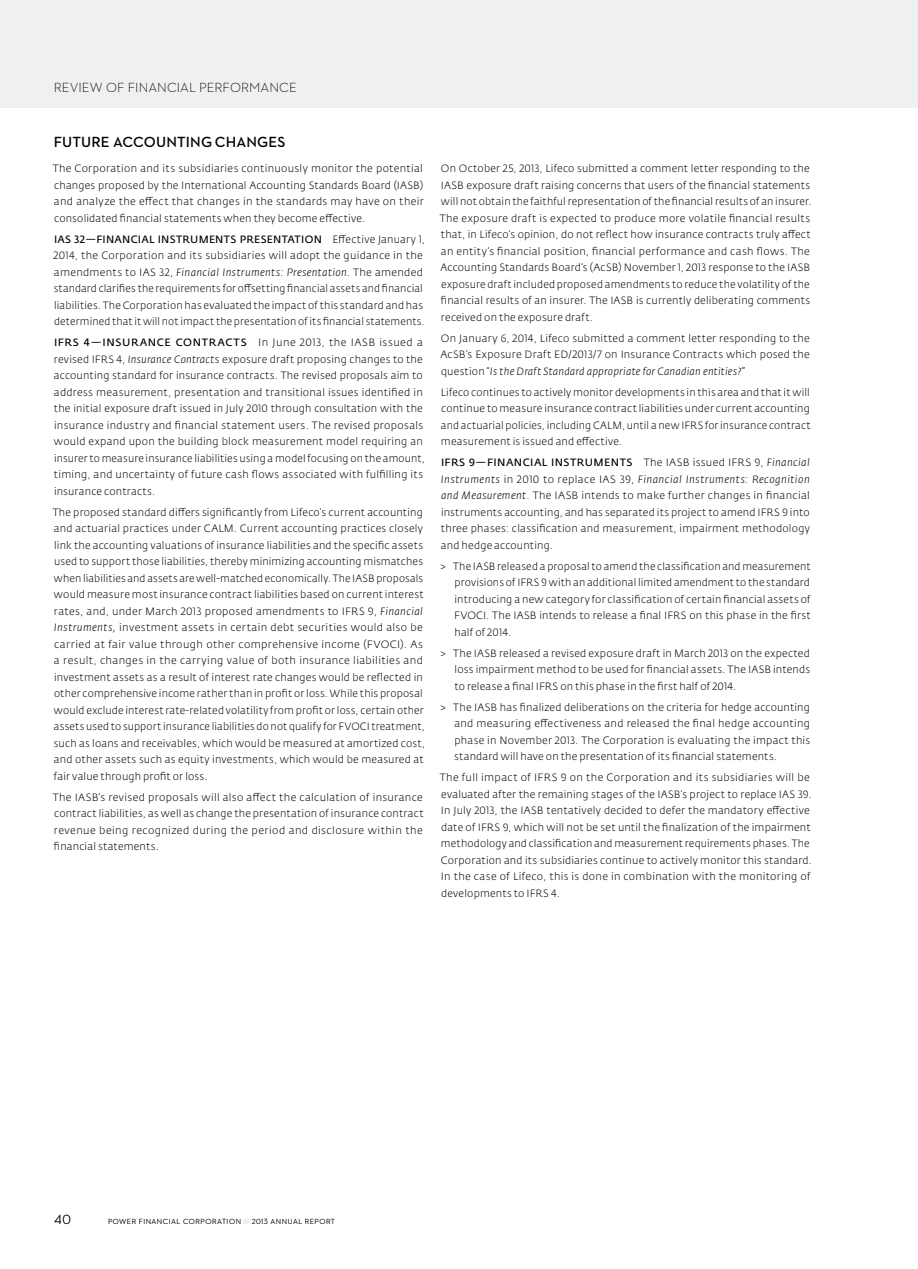
<style>
.page{position:relative;width:918px;height:1269px;background:#fff}
.page>*{position:absolute;margin:0;border:0;box-sizing:border-box;transform-origin:0 0}
.t1{font:600 15px "Neutraface 2 Text";letter-spacing:.005em;color:#000}
.t2{font:300 13.5px "Neutraface 2 Text";color:#000}
.t3{font:300 10.5px/16.5px "Fedra Sans Pro";letter-spacing:.02em;color:#000;text-align:justify}
.t4{font:300 7.5px "Neutraface 2 Text";letter-spacing:.065em;color:#000}
.s1{font-weight:600}
.s2{font-style:italic}
.s3{color:#eff0f1}
</style>
<div class="page">
<div style="left:0;top:0;width:918px;height:108px;background:#eff0f1"></div>
<p class="t2" style="left:54px;top:79px;width:245px">REVIEW OF FINANCIAL PERFORMANCE</p>
<h1 class="t1" style="left:54px;top:132px;width:233px">FUTURE ACCOUNTING CHANGES</h1>
<p class="t3" style="left:53px;top:160px;width:373px">The Corporation and its subsidiaries continuously monitor the potential changes proposed by the International Accounting Standards Board (IASB) and analyze the effect that changes in the standards may have on their consolidated financial statements when they become effective.</p>
<p class="t3" style="left:53px;top:231px;width:373px;text-align:left"><span class="s1">IAS 32—FINANCIAL INSTRUMENTS PRESENTATION</span> Effective January 1, 2014, the Corporation and its subsidiaries will adopt the guidance in the amendments to IAS 32, <span class="s2">Financial Instruments: Presentation</span>. The amended standard clarifies the requirements for offsetting financial assets and financial liabilities. The Corporation has evaluated the impact of this standard and has determined that it will not impact the presentation of its financial statements.</p>
<p class="t3" style="left:54px;top:334px;width:372px;text-align:left"><span class="s1">IFRS 4—INSURANCE CONTRACTS</span> In June 2013, the IASB issued a revised IFRS 4, <span class="s2">Insurance Contract</span>s exposure draft proposing changes to the accounting standard for insurance contracts. The revised proposals aim to address measurement, presentation and transitional issues identified in the initial exposure draft issued in July 2010 through consultation with the insurance industry and financial statement users. The revised proposals would expand upon the building block measurement model requiring an insurer to measure insurance liabilities using a model focusing on the amount, timing, and uncertainty of future cash flows associated with fulfilling its insurance contracts.</p>
<p class="t3" style="left:53px;top:504px;width:374px;text-align:left">The proposed standard differs significantly from Lifeco’s current accounting and actuarial practices under CALM. Current accounting practices closely link the accounting valuations of insurance liabilities and the specific assets used to support those liabilities, thereby minimizing accounting mismatches when liabilities and assets are well-matched economically. The IASB proposals would measure most insurance contract liabilities based on current interest rates, and, under March 2013 proposed amendments to IFRS 9, <span class="s2">Financial Instruments,</span> investment assets in certain debt securities would also be carried at fair value through other comprehensive income (FVOCI). As a result, changes in the carrying value of both insurance liabilities and investment assets as a result of interest rate changes would be reflected in other comprehensive income rather than in profit or loss. While this proposal would exclude interest rate-related volatility from profit or loss, certain other assets used to support insurance liabilities do not qualify for FVOCI treatment, such as loans and receivables, which would be measured at amortized cost, and other assets such as equity investments, which would be measured at fair value through profit or loss.</p>
<p class="t3" style="left:53px;top:789px;width:372px">The IASB’s revised proposals will also affect the calculation of insurance contract liabilities, as well as change the presentation of insurance contract revenue being recognized during the period and disclosure within the financial statements.</p>
<p class="t3" style="left:440px;top:160px;width:373px;text-align:left">On October 25, 2013, Lifeco submitted a comment letter responding to the IASB exposure draft raising concerns that users of the financial statements will not obtain the faithful representation of the financial results of an insurer.<br>The exposure draft is expected to produce more volatile financial results that, in Lifeco’s opinion, do not reflect how insurance contracts truly affect an entity’s financial position, financial performance and cash flows. The Accounting Standards Board’s (AcSB) November 1, 2013 response to the IASB exposure draft included proposed amendments to reduce the volatility of the financial results of an insurer. The IASB is currently deliberating comments received on the exposure draft.</p>
<p class="t3" style="left:441px;top:330px;width:371px">On January 6, 2014, Lifeco submitted a comment letter responding to the AcSB’s Exposure Draft ED/2013/7 on Insurance Contracts which posed the question “<span class="s2">Is the Draft Standard appropriate for Canadian entities?”</span></p>
<p class="t3" style="left:441px;top:384px;width:371px">Lifeco continues to actively monitor developments in this area and that it will continue to measure insurance contract liabilities under current accounting and actuarial policies, including CALM, until a new IFRS for insurance contract measurement is issued and effective.</p>
<p class="t3" style="left:441px;top:454px;width:371px"><span class="s1">IFRS 9—FINANCIAL INSTRUMENTS</span> The IASB issued IFRS 9, <span class="s2">Financial Instruments</span> in 2010 to replace IAS 39, <span class="s2">Financial Instruments: Recognition and Measurement</span>. The IASB intends to make further changes in financial instruments accounting, and has separated its project to amend IFRS 9 into three phases: classification and measurement, impairment methodology and hedge accounting.</p>
<p class="t3" style="left:454px;top:558px;width:358px;text-indent:-14px">&gt; The IASB released a proposal to amend the classification and measurement provisions of IFRS 9 with an additional limited amendment to the standard introducing a new category for classification of certain financial assets of FVOCI. The IASB intends to release a final IFRS on this phase in the first half of 2014.</p>
<p class="t3" style="left:454px;top:645px;width:357px;text-indent:-14px">&gt; The IASB released a revised exposure draft in March 2013 on the expected loss impairment method to be used for financial assets. The IASB intends to release a final IFRS on this phase in the first half of 2014.</p>
<p class="t3" style="left:454px;top:699px;width:358px;text-indent:-14px">&gt; The IASB has finalized deliberations on the criteria for hedge accounting and measuring effectiveness and released the final hedge accounting phase in November 2013. The Corporation is evaluating the impact this standard will have on the presentation of its financial statements.</p>
<p class="t3" style="left:440px;top:769px;width:373px;text-align:left">The full impact of IFRS 9 on the Corporation and its subsidiaries will be evaluated after the remaining stages of the IASB’s project to replace IAS 39.<br>In July 2013, the IASB tentatively decided to defer the mandatory effective date of IFRS 9, which will not be set until the finalization of the impairment methodology and classification and measurement requirements phases. The Corporation and its subsidiaries continue to actively monitor this standard.<br>In the case of Lifeco, this is done in combination with the monitoring of developments to IFRS 4.</p>
<p class="t2" style="left:54px;top:1211px;width:18px">40</p>
<p class="t4" style="left:108px;top:1217px;width:228px">POWER FINANCIAL CORPORATION <span class="s3">■</span> 2013 ANNUAL REPORT</p>
</div>
